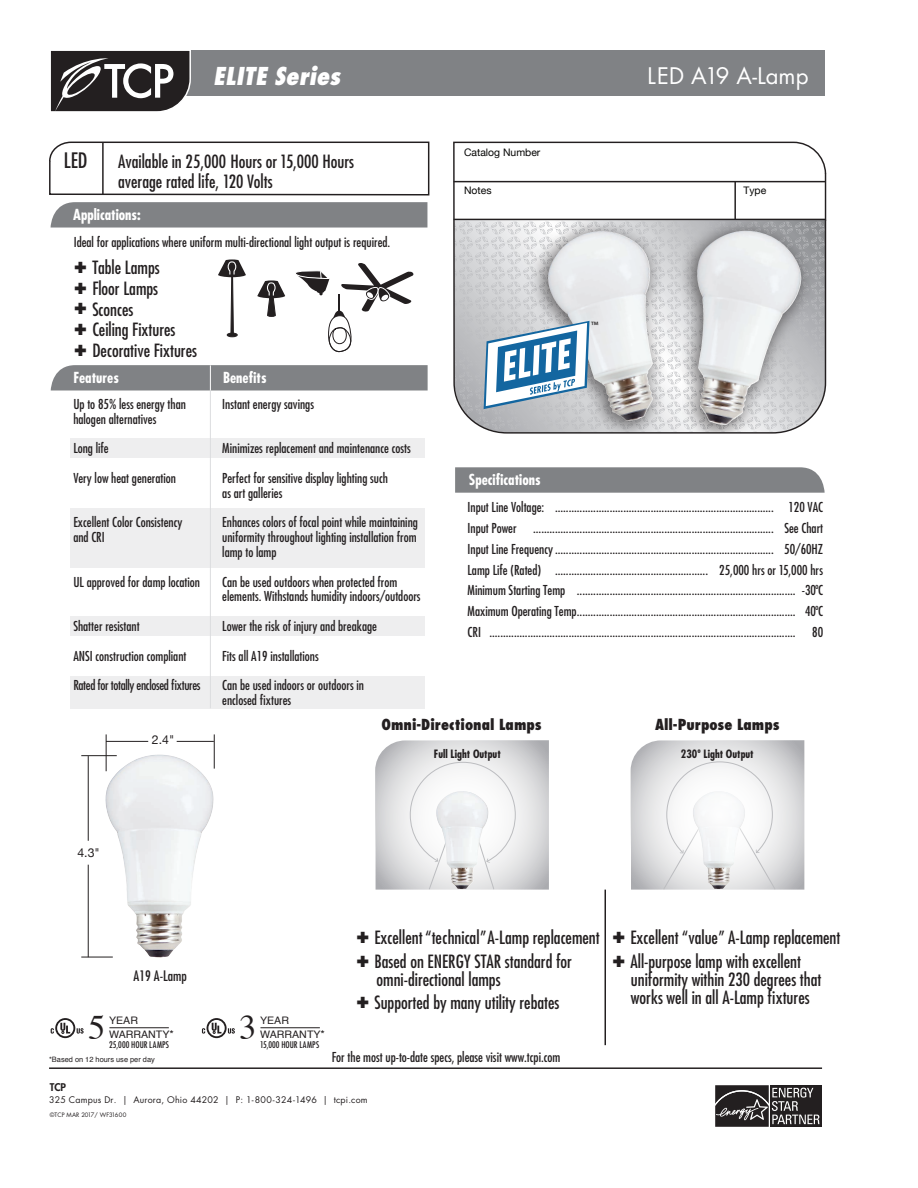
<style>
.page{position:relative;width:918px;height:1188px;background:#fff}
.page>*{position:absolute;margin:0;border:0;box-sizing:border-box;transform-origin:0 0}
.t1{font:34.35px "Times";color:#231f20}
.t2{font:italic 800 condensed 24px "Futura Std";color:#fff}
.t3{font:22.2px "Futura Std";color:#fff}
.t4{font:condensed 20.7px "Futura Std";color:#231f20}
.t5{font:condensed 17.85px/20.7px "Futura Std";color:#231f20}
.t6{font:700 condensed 14.85px "Futura Std";color:#fff}
.t7{font:800 condensed 14.85px "Futura Std";color:#231f20}
.t8{font:condensed 14.1px "Futura Std";color:#231f20}
.t9{font:condensed 13.35px/14.9px "Futura Std";color:#231f20}
.t10{font:condensed 13.35px "Futura Std";letter-spacing:-.025em;color:#231f20}
.t11{font:12.3px "Helvetica Neue";color:#231f20}
.t12{font:12.3px "Myriad Pro";color:#231f20}
.t13{font:700 condensed 11.25px "Futura Std";color:#231f20}
.t14{font:10.35px/13.8px "Helvetica";color:#231f20}
.t15{font:10.35px "Helvetica Neue";color:#050504}
.t16{font:800 10.35px "Futura Std";color:#231f20}
.t17{font:condensed 9px "Futura Std";color:#231f20}
.t18{font:8.85px "Futura Std";letter-spacing:.02em;color:#231f20}
.t19{font:7.35px "Helvetica";color:#231f20}
.t20{font:6px "Futura Std";color:#231f20}
.s1{font-size:10.95px}
</style>
<div class="page">
<div style="left:70px;top:438px;width:354px;height:20px;background:#eeeeef"></div>
<div style="left:70px;top:617px;width:354px;height:19px;background:#eeeeef"></div>
<div style="left:70px;top:676px;width:354px;height:32px;background:#eeeeef"></div>
<div style="left:70px;top:509px;width:354px;height:59px;background:#eeeeef"></div>
<svg style="left:51px;top:202px;width:376px;height:26px;background:#848689"></svg>
<svg style="left:49px;top:141px;width:381px;height:55px"></svg>
<hr style="left:102px;top:142px;width:2px;height:52px;background:#231f20">
<svg style="left:455px;top:467px;width:370px;height:26px;background:#848689"></svg>
<div style="left:179px;top:51px;width:646px;height:45px;background:#808285"></div>
<svg style="left:50px;top:50px;width:142px;height:62px"></svg>
<hr style="left:49px;top:1067px;width:773px;height:2px;background:#231f20">
<hr style="left:81px;top:755px;width:36px;height:1px;background:#231f20">
<hr style="left:88px;top:756px;width:1px;height:85px;background:#231f20">
<hr style="left:88px;top:865px;width:1px;height:92px;background:#231f20">
<hr style="left:81px;top:957px;width:32px;height:1px;background:#231f20">
<hr style="left:214px;top:734px;width:1px;height:35px;background:#231f20">
<hr style="left:177px;top:741px;width:37px;height:1px;background:#231f20">
<hr style="left:106px;top:741px;width:42px;height:1px;background:#231f20">
<hr style="left:106px;top:734px;width:1px;height:37px;background:#231f20">
<img style="left:105px;top:755px;width:52px;height:63px">
<svg style="left:453px;top:141px;width:374px;height:293px"></svg>
<hr style="left:210px;top:391px;width:1px;height:317px;background:#dcdddf">
<svg style="left:631px;top:740px;width:173px;height:150px"></svg>
<hr style="left:109px;top:1027px;width:60px;height:1px;background:#231f20">
<hr style="left:260px;top:1027px;width:60px;height:1px;background:#231f20">
<svg style="left:51px;top:1018px;width:33px;height:20px"></svg>
<svg style="left:484px;top:321px;width:106px;height:88px"></svg>
<svg style="left:715px;top:1085px;width:107px;height:42px;background:#4a4748"></svg>
<svg style="left:51px;top:259px;width:377px;height:132px"></svg>
<svg style="left:375px;top:740px;width:174px;height:150px"></svg>
<hr style="left:605px;top:890px;width:1px;height:155px;background:#231f20">
<svg style="left:202px;top:1018px;width:33px;height:20px"></svg>
<p class="t2" style="left:213px;top:61px;width:128px">ELITE Series</p>
<p class="t3" style="left:648px;top:61px;width:162px">LED A19 A-Lamp</p>
<p class="t4" style="left:64px;top:148px;width:25px">LED</p>
<p class="t5" style="left:118px;top:151px;width:238px;line-height:20px">Available in 25,000 Hours or 15,000 Hours average rated life, 120 Volts</p>
<p class="t6" style="left:73px;top:205px;width:69px">Applications:</p>
<p class="t5" style="left:75px;top:257px;width:124px">✚ Table Lamps<br>✚ Floor Lamps<br>✚ Sconces<br>✚ Ceiling Fixtures<br>✚ Decorative Fixtures</p>
<p class="t9" style="left:74px;top:234px;width:318px">Ideal for applications where uniform multi-directional light output is required.</p>
<p class="t6" style="left:73px;top:368px;width:47px">Features</p>
<p class="t6" style="left:223px;top:368px;width:45px">Benefits</p>
<p class="t9" style="left:73px;top:396px;width:114px">Up to 85% less energy than halogen alternatives</p>
<p class="t9" style="left:73px;top:441px;width:37px">Long life</p>
<p class="t9" style="left:73px;top:470px;width:104px">Very low heat generation</p>
<p class="t9" style="left:73px;top:515px;width:111px">Excellent Color Consistency and CRI</p>
<p class="t9" style="left:73px;top:574px;width:128px">UL approved for damp location</p>
<p class="t9" style="left:73px;top:619px;width:68px">Shatter resistant</p>
<p class="t9" style="left:73px;top:648px;width:115px">ANSI construction compliant</p>
<p class="t10" style="left:73px;top:677px;width:129px">Rated for totally enclosed fixtures</p>
<p class="t9" style="left:222px;top:396px;width:93px">Instant energy savings</p>
<p class="t9" style="left:222px;top:441px;width:190px">Minimizes replacement and maintenance costs</p>
<p class="t9" style="left:222px;top:470px;width:167px">Perfect for sensitive display lighting such as art galleries</p>
<p class="t9" style="left:222px;top:515px;width:197px;text-align:justify">Enhances colors of focal point while maintaining uniformity throughout lighting installation from lamp to lamp</p>
<p class="t9" style="left:222px;top:574px;width:200px">Can be used outdoors when protected from elements. Withstands humidity indoors/outdoors</p>
<p class="t9" style="left:222px;top:619px;width:156px">Lower the risk of injury and breakage</p>
<p class="t9" style="left:222px;top:648px;width:98px">Fits all A19 installations</p>
<p class="t9" style="left:222px;top:678px;width:143px">Can be used indoors or outdoors in enclosed fixtures</p>
<p class="t15" style="left:464px;top:147px;width:78px">Catalog Number</p>
<p class="t15" style="left:464px;top:184px;width:29px">Notes</p>
<p class="t15" style="left:743px;top:184px;width:24px">Type</p>
<p class="t12" style="left:591px;top:319px;width:9px">™</p>
<p class="t6" style="left:469px;top:470px;width:73px">Specifications</p>
<p class="t9" style="left:468px;top:497px;width:357px;line-height:20.7px;text-align:justify">Input Line Voltage: ................................................................................ 120 VAC Input Power ........................................................................................ See Chart Input Line Frequency ................................................................................ 50/60HZ Lamp Life (Rated) ........................................................ 25,000 hrs or 15,000 hrs Minimum Starting Temp ................................................................................ -30ºC Maximum Operating Temp................................................................................ 40ºC CRI ................................................................................................................ 80</p>
<p class="t11" style="left:152px;top:732px;width:24px">2.4"</p>
<p class="t7" style="left:381px;top:716px;width:162px">Omni-Directional Lamps</p>
<p class="t7" style="left:655px;top:716px;width:126px">All-Purpose Lamps</p>
<p class="t13" style="left:434px;top:747px;width:68px">Full Light Output</p>
<p class="t13" style="left:681px;top:747px;width:74px">230º Light Output</p>
<p class="t11" style="left:77px;top:846px;width:24px">4.3"</p>
<p class="t8" style="left:134px;top:967px;width:55px">A19 A-Lamp</p>
<p class="t1" style="left:88px;top:995px;width:19px">5</p>
<p class="t14" style="left:109px;top:1014px;width:66px">YEAR<br>WARRANTY<span class="s1">*</span></p>
<p class="t1" style="left:239px;top:995px;width:19px">3</p>
<p class="t14" style="left:260px;top:1014px;width:66px">YEAR<br>WARRANTY<span class="s1">*</span></p>
<p class="t5" style="left:357px;top:926px;width:245px;line-height:23.7px">✚ Excellent “technical”A-Lamp replacement ✚ Based on ENERGY STAR standard for</p>
<p class="t5" style="left:357px;top:967px;width:204px;line-height:23.7px;text-indent:20px">omni-directional lamps<br>✚ Supported by many utility rebates</p>
<p class="t5" style="left:613px;top:926px;width:229px;line-height:23.7px">✚ Excellent “value” A-Lamp replacement ✚ All-purpose lamp with excellent</p>
<p class="t5" style="left:631px;top:970px;width:192px;line-height:17.9px">uniformity within 230 degrees that works well in all A-Lamp fixtures</p>
<p class="t17" style="left:109px;top:1039px;width:61px">25,000 HOUR LAMPS</p>
<p class="t17" style="left:260px;top:1039px;width:61px">15,000 HOUR LAMPS</p>
<p class="t19" style="left:49px;top:1054px;width:107px">*Based on 12 hours use per day</p>
<p class="t9" style="left:332px;top:1049px;width:230px">For the most up-to-date specs, please visit www.tcpi.com</p>
<p class="t16" style="left:50px;top:1081px;width:18px">TCP</p>
<p class="t18" style="left:49px;top:1094px;width:320px">325 Campus Dr. | Aurora, Ohio 44202 | P: 1-800-324-1496 | tcpi.com</p>
<p class="t20" style="left:50px;top:1111px;width:78px">©TCP MAR 2017/ WF31600</p>
</div>
